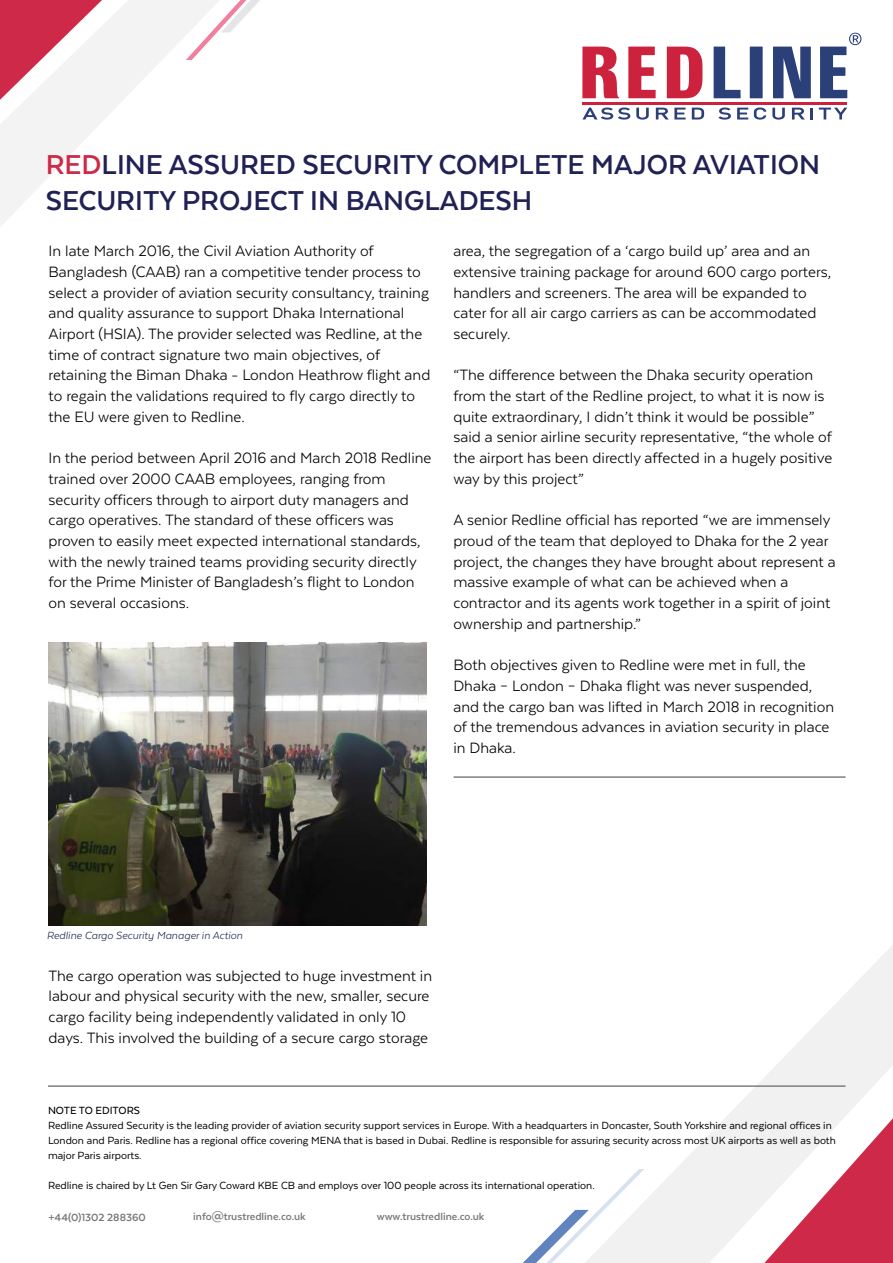
<style>
.page{position:relative;width:893px;height:1263px;background:#fff}
.page>*{position:absolute;margin:0;border:0;box-sizing:border-box;transform-origin:0 0}
.t1{font:700 31.5px/36px "Texta";color:#202154}
.t2{font:17.25px/20.7px "Texta";color:#000}
.t3{font:12px/15px "Texta";color:#000}
.t4{font:700 12px "Texta";color:#767976}
.t5{font:italic 12px "Texta";color:#232955}
.t6{font:500 12px "Texta";color:#000}
.s1{color:#ce2948}
</style>
<div class="page">
<svg style="left:644px;top:945px;width:249px;height:318px"></svg>
<svg style="left:0;top:0;width:186px;height:227px"></svg>
<svg style="left:714px;top:47px;width:27px;height:51px"></svg>
<svg style="left:750px;top:47px;width:13px;height:51px"></svg>
<svg style="left:773px;top:47px;width:38px;height:51px"></svg>
<svg style="left:628px;top:47px;width:28px;height:51px"></svg>
<svg style="left:820px;top:33px;width:41px;height:65px"></svg>
<svg style="left:582px;top:108px;width:48px;height:12px"></svg>
<svg style="left:636px;top:108px;width:13px;height:12px"></svg>
<svg style="left:656px;top:108px;width:30px;height:11px"></svg>
<svg style="left:692px;top:108px;width:12px;height:11px"></svg>
<svg style="left:718px;top:108px;width:13px;height:12px"></svg>
<svg style="left:737px;top:108px;width:11px;height:11px"></svg>
<svg style="left:754px;top:107px;width:12px;height:13px"></svg>
<svg style="left:772px;top:108px;width:13px;height:12px"></svg>
<svg style="left:792px;top:108px;width:21px;height:11px"></svg>
<svg style="left:819px;top:108px;width:28px;height:11px"></svg>
<hr style="left:582px;top:102px;width:265px;height:3px;background:#cc223d">
<svg style="left:582px;top:47px;width:37px;height:51px"></svg>
<svg style="left:667px;top:47px;width:35px;height:51px"></svg>
<svg style="left:0;top:0;width:102px;height:100px"></svg>
<svg style="left:764px;top:1118px;width:129px;height:145px"></svg>
<svg style="left:523px;top:1169px;width:121px;height:94px"></svg>
<svg style="left:186px;top:0;width:74px;height:60px"></svg>
<hr style="left:48px;top:1085px;width:798px;height:2px;background:#7c807f">
<hr style="left:453px;top:776px;width:393px;height:2px;background:#7c807f">
<img style="left:48px;top:643px;width:378px;height:283px">
<h1 class="t1" style="left:46px;top:146px;width:776px"><span class="s1">RED</span>LINE ASSURED SECURITY COMPLETE MAJOR AVIATION<br>SECURITY PROJECT IN BANGLADESH</h1>
<p class="t2" style="left:49px;top:240px;width:383px">In late March 2016, the Civil Aviation Authority of Bangladesh (CAAB) ran a competitive tender process to select a provider of aviation security consultancy, training and quality assurance to support Dhaka International Airport (HSIA). The provider selected was Redline, at the time of contract signature two main objectives, of retaining the Biman Dhaka - London Heathrow flight and to regain the validations required to fly cargo directly to the EU were given to Redline.</p>
<p class="t2" style="left:49px;top:447px;width:385px">In the period between April 2016 and March 2018 Redline trained over 2000 CAAB employees, ranging from security officers through to airport duty managers and cargo operatives. The standard of these officers was proven to easily meet expected international standards, with the newly trained teams providing security directly for the Prime Minister of Bangladesh’s flight to London on several occasions.</p>
<p class="t2" style="left:453px;top:240px;width:379px">area, the segregation of a ‘cargo build up’ area and an extensive training package for around 600 cargo porters, handlers and screeners. The area will be expanded to cater for all air cargo carriers as can be accommodated securely.</p>
<p class="t2" style="left:453px;top:365px;width:380px">“The difference between the Dhaka security operation from the start of the Redline project, to what it is now is quite extraordinary, I didn’t think it would be possible” said a senior airline security representative, “the whole of the airport has been directly affected in a hugely positive way by this project”</p>
<p class="t2" style="left:453px;top:510px;width:384px">A senior Redline official has reported “we are immensely proud of the team that deployed to Dhaka for the 2 year project, the changes they have brought about represent a massive example of what can be achieved when a contractor and its agents work together in a spirit of joint ownership and partnership.”</p>
<p class="t2" style="left:453px;top:654px;width:382px">Both objectives given to Redline were met in full, the Dhaka – London – Dhaka flight was never suspended, and the cargo ban was lifted in March 2018 in recognition of the tremendous advances in aviation security in place in Dhaka.</p>
<p class="t5" style="left:47px;top:929px;width:197px">Redline Cargo Security Manager in Action</p>
<p class="t2" style="left:49px;top:965px;width:385px">The cargo operation was subjected to huge investment in labour and physical security with the new, smaller, secure cargo facility being independently validated in only 10 days. This involved the building of a secure cargo storage</p>
<p class="t6" style="left:48px;top:1105px;width:94px">NOTE TO EDITORS</p>
<p class="t3" style="left:48px;top:1118px;width:789px">Redline Assured Security is the leading provider of aviation security support services in Europe. With a headquarters in Doncaster, South Yorkshire and regional offices in<br>London and Paris. Redline has a regional office covering MENA that is based in Dubai. Redline is responsible for assuring security across most UK airports as well as both major Paris airports.</p>
<p class="t3" style="left:48px;top:1178px;width:548px">Redline is chaired by Lt Gen Sir Gary Coward KBE CB and employs over 100 people across its international operation.</p>
<p class="t4" style="left:48px;top:1211px;width:99px">+44(0)1302 288360</p>
<p class="t4" style="left:193px;top:1210px;width:114px">info@trustredline.co.uk</p>
<p class="t4" style="left:377px;top:1210px;width:109px">www.trustredline.co.uk</p>
</div>
